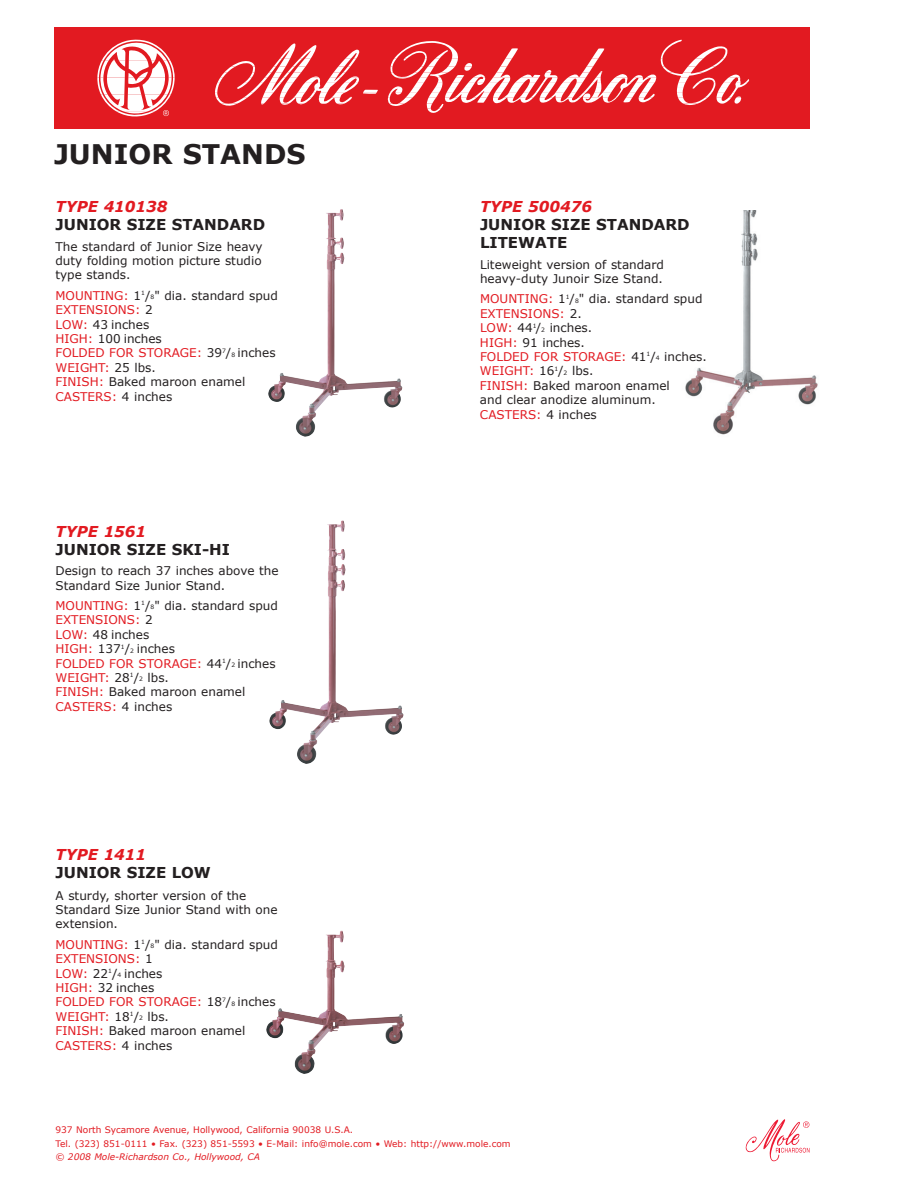
<style>
.page{position:relative;width:918px;height:1188px;background:#fff}
.page>*{position:absolute;margin:0;border:0;box-sizing:border-box;transform-origin:0 0}
.t1{font:700 27px "Verdana";color:#231f20}
.t2{font:700 15px/18px "Verdana";color:#231f20}
.t3{font:italic 700 15px "Verdana";color:#e21a21}
.t4{font:12px/14.4px "Verdana";color:#231f20}
.t5{font:9px/13.5px "Verdana";color:#e21a21}
.t6{font:italic 9px "Verdana";color:#e21a21}
.s1{color:#e21a21}
.s2{font-size:6px}
</style>
<div class="page">
<img style="left:685px;top:210px;width:133px;height:225px">
<img style="left:266px;top:960px;width:138px;height:114px">
<img style="left:269px;top:573px;width:135px;height:191px">
<img style="left:268px;top:209px;width:76px;height:194px">
<div style="left:54px;top:27px;width:756px;height:101px;background:#e21a21"></div>
<svg style="left:97px;top:39px;width:78px;height:78px"></svg>
<svg style="left:215px;top:40px;width:534px;height:73px"></svg>
<svg style="left:746px;top:1119px;width:64px;height:42px"></svg>
<h1 class="t1" style="left:54px;top:137px;width:253px">JUNIOR STANDS</h1>
<p class="t3" style="left:56px;top:197px;width:114px">TYPE 410138</p>
<p class="t2" style="left:56px;top:215px;width:211px">JUNIOR SIZE STANDARD</p>
<p class="t4" style="left:56px;top:239px;width:209px;text-align:justify">The standard of Junior Size heavy duty folding motion picture studio type stands.</p>
<p class="t4" style="left:56px;top:288px;width:224px"><span class="s1">MOUNTING:</span> 1<sup>1</sup>/<span class="s2">8</span>" dia. standard spud<br><span class="s1">EXTENSIONS:</span> 2<br><span class="s1">LOW:</span> 43 inches<br><span class="s1">HIGH:</span> 100 inches<br><span class="s1">FOLDED FOR STORAGE:</span> 39<sup>7</sup>/<span class="s2">8</span> inches<br><span class="s1">WEIGHT:</span> 25 lbs.<br><span class="s1">FINISH:</span> Baked maroon enamel<br><span class="s1">CASTERS:</span> 4 inches</p>
<p class="t3" style="left:56px;top:521px;width:92px">TYPE 1561</p>
<p class="t2" style="left:56px;top:540px;width:176px">JUNIOR SIZE SKI-HI</p>
<p class="t4" style="left:56px;top:563px;width:225px">Design to reach 37 inches above the<br>Standard Size Junior Stand.</p>
<p class="t4" style="left:55px;top:598px;width:224px"><span class="s1">MOUNTING:</span> 1<sup>1</sup>/<span class="s2">8</span>" dia. standard spud<br><span class="s1">EXTENSIONS:</span> 2<br><span class="s1">LOW:</span> 48 inches<br><span class="s1">HIGH:</span> 137<sup>1</sup>/<span class="s2">2</span> inches<br><span class="s1">FOLDED FOR STORAGE:</span> 44<sup>1</sup>/<span class="s2">2</span> inches<br><span class="s1">WEIGHT:</span> 28<sup>1</sup>/<span class="s2">2</span> lbs.<br><span class="s1">FINISH:</span> Baked maroon enamel<br><span class="s1">CASTERS:</span> 4 inches</p>
<p class="t3" style="left:56px;top:845px;width:92px">TYPE 1411</p>
<p class="t2" style="left:56px;top:863px;width:157px">JUNIOR SIZE LOW</p>
<p class="t4" style="left:56px;top:888px;width:224px">A sturdy, shorter version of the<br>Standard Size Junior Stand with one extension.</p>
<p class="t4" style="left:55px;top:937px;width:224px"><span class="s1">MOUNTING:</span> 1<sup>1</sup>/<span class="s2">8</span>" dia. standard spud<br><span class="s1">EXTENSIONS:</span> 1<br><span class="s1">LOW:</span> 22<sup>1</sup>/<span class="s2">4</span> inches<br><span class="s1">HIGH:</span> 32 inches<br><span class="s1">FOLDED FOR STORAGE:</span> 18<sup>7</sup>/<span class="s2">8</span> inches<br><span class="s1">WEIGHT:</span> 18<sup>1</sup>/<span class="s2">2</span> lbs.<br><span class="s1">FINISH:</span> Baked maroon enamel<br><span class="s1">CASTERS:</span> 4 inches</p>
<p class="t3" style="left:480px;top:197px;width:114px">TYPE 500476</p>
<p class="t2" style="left:480px;top:215px;width:211px">JUNIOR SIZE STANDARD<br>LITEWATE</p>
<p class="t4" style="left:480px;top:257px;width:186px">Liteweight version of standard heavy-duty Junoir Size Stand.</p>
<p class="t4" style="left:480px;top:291px;width:228px"><span class="s1">MOUNTING:</span> 1<sup>1</sup>/<span class="s2">8</span>" dia. standard spud<br><span class="s1">EXTENSIONS:</span> 2.<br><span class="s1">LOW:</span> 44<sup>1</sup>/<span class="s2">2</span> inches.<br><span class="s1">HIGH:</span> 91 inches.<br><span class="s1">FOLDED FOR STORAGE:</span> 41<sup>1</sup>/<span class="s2">4</span> inches.<br><span class="s1">WEIGHT:</span> 16<sup>1</sup>/<span class="s2">2</span> lbs.<br><span class="s1">FINISH:</span> Baked maroon enamel<br>and clear anodize aluminum.<br><span class="s1">CASTERS:</span> 4 inches</p>
<p class="t5" style="left:56px;top:1123px;width:457px">937 North Sycamore Avenue, Hollywood, California 90038 U.S.A.<br>Tel. (323) 851-0111 • Fax. (323) 851-5593 • E-Mail: info@mole.com • Web: http://www.mole.com</p>
<p class="t6" style="left:56px;top:1151px;width:206px">© 2008 Mole-Richardson Co., Hollywood, CA</p>
</div>
